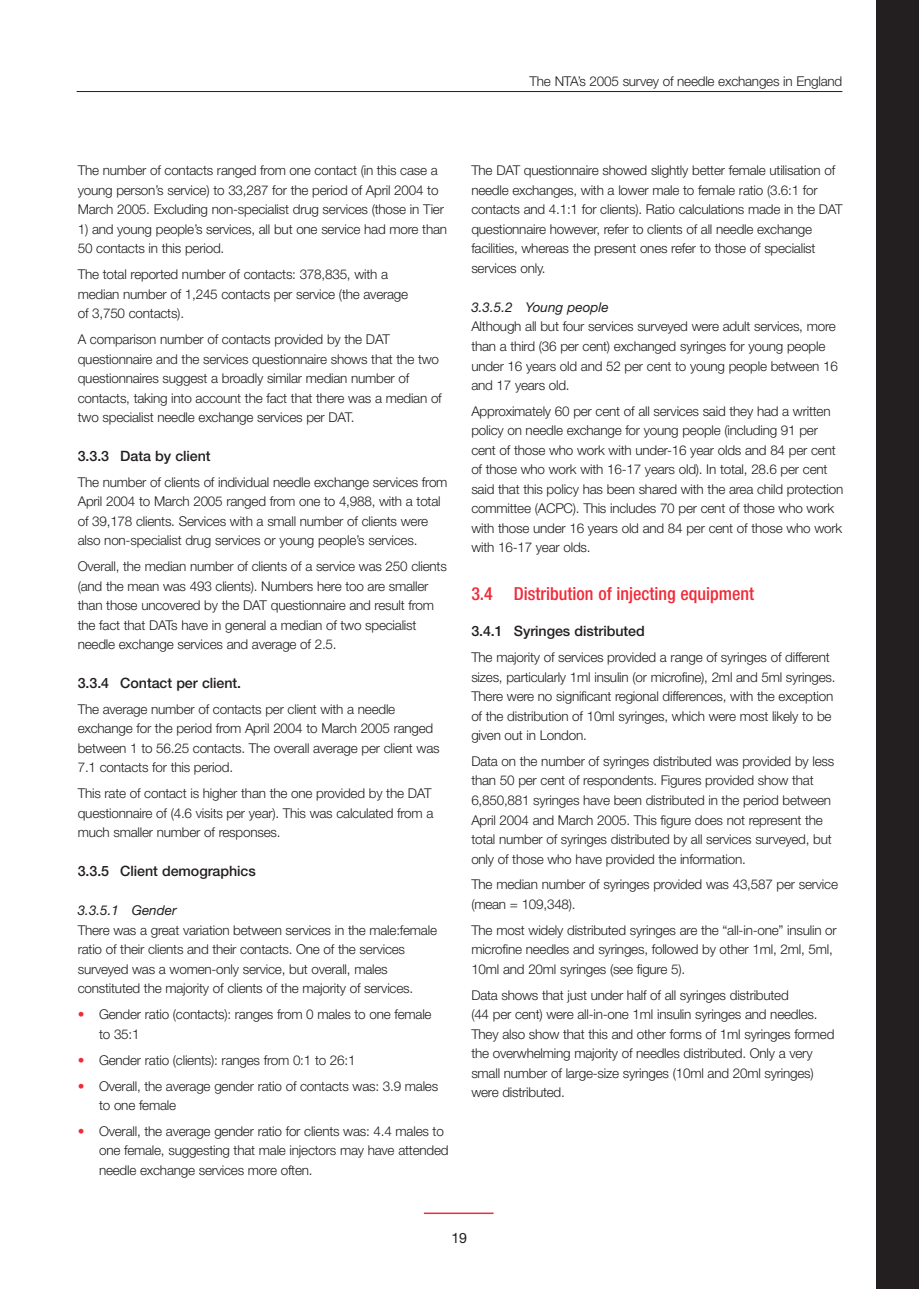
<style>
.page{position:relative;width:919px;height:1289px;background:#fff}
.page>*{position:absolute;margin:0;border:0;box-sizing:border-box;transform-origin:0 0}
.t1{font:500 condensed 18px "Helvetica Neue LT";color:#f12b39}
.t2{font:500 14.25px "Helvetica Neue LT";letter-spacing:-.005em;color:#231f20}
.t3{font:14.25px "Helvetica Neue LT";color:#231f20}
.t4{font:300 13.5px/19.5px "Helvetica Neue LT";letter-spacing:-.015em;color:#231f20}
.t5{font:italic 13.5px "Helvetica Neue LT";color:#231f20}
.s1{color:#f12b39}
</style>
<div class="page">
<hr style="left:424px;top:1212px;width:69px;height:1px;background:#f12b39">
<div style="left:876px;top:0;width:42px;height:1288px;background:#231f20"></div>
<hr style="left:77px;top:91px;width:765px;height:1px;background:#231f20">
<p class="t4" style="left:529px;top:73px;width:314px">The NTA’s 2005 survey of needle exchanges in England</p>
<p class="t4" style="left:78px;top:162px;width:367px">The number of contacts ranged from one contact (in this case a young person’s service) to 33,287 for the period of April 2004 to<br>March 2005. Excluding non-specialist drug services (those in Tier</p>
<p class="t4" style="left:78px;top:221px;width:371px">1) and young people’s services, all but one service had more than<br>50 contacts in this period.</p>
<p class="t4" style="left:78px;top:266px;width:332px">The total reported number of contacts: 378,835, with a median number of 1,245 contacts per service (the average of 3,750 contacts).</p>
<p class="t4" style="left:78px;top:331px;width:365px">A comparison number of contacts provided by the DAT questionnaire and the services questionnaire shows that the two questionnaires suggest a broadly similar median number of contacts, taking into account the fact that there was a median of two specialist needle exchange services per DAT.</p>
<p class="t2" style="left:78px;top:450px;width:134px">3.3.3 Data by client</p>
<p class="t4" style="left:78px;top:473px;width:371px">The number of clients of individual needle exchange services from April 2004 to March 2005 ranged from one to 4,988, with a total of 39,178 clients. Services with a small number of clients were also non-specialist drug services or young people’s services.</p>
<p class="t4" style="left:78px;top:558px;width:370px">Overall, the median number of clients of a service was 250 clients (and the mean was 493 clients). Numbers here too are smaller than those uncovered by the DAT questionnaire and result from the fact that DATs have in general a median of two specialist needle exchange services and average of 2.5.</p>
<p class="t2" style="left:78px;top:677px;width:165px">3.3.4 Contact per client.</p>
<p class="t4" style="left:78px;top:700px;width:363px">The average number of contacts per client with a needle exchange for the period from April 2004 to March 2005 ranged between 1 to 56.25 contacts. The overall average per client was 7.1 contacts for this period.</p>
<p class="t4" style="left:78px;top:785px;width:357px">This rate of contact is higher than the one provided by the DAT questionnaire of (4.6 visits per year). This was calculated from a much smaller number of responses.</p>
<p class="t2" style="left:78px;top:865px;width:179px">3.3.5 Client demographics</p>
<p class="t5" style="left:78px;top:905px;width:100px">3.3.5.1 Gender</p>
<p class="t4" style="left:78px;top:921px;width:361px">There was a great variation between services in the male:female ratio of their clients and their contacts. One of the services surveyed was a women-only service, but overall, males constituted the majority of clients of the majority of services.</p>
<p class="t4" style="left:99px;top:1006px;width:334px;text-indent:-21px"><span class="s1">•</span> Gender ratio (contacts): ranges from 0 males to one female to 35:1</p>
<p class="t4" style="left:78px;top:1051px;width:279px"><span class="s1">•</span> Gender ratio (clients): ranges from 0:1 to 26:1</p>
<p class="t4" style="left:99px;top:1077px;width:340px;text-indent:-21px"><span class="s1">•</span> Overall, the average gender ratio of contacts was: 3.9 males to one female</p>
<p class="t4" style="left:99px;top:1122px;width:351px;text-indent:-21px"><span class="s1">•</span> Overall, the average gender ratio for clients was: 4.4 males to one female, suggesting that male injectors may have attended needle exchange services more often.</p>
<p class="t4" style="left:471px;top:162px;width:373px">The DAT questionnaire showed slightly better female utilisation of needle exchanges, with a lower male to female ratio (3.6:1 for contacts and 4.1:1 for clients). Ratio calculations made in the DAT questionnaire however, refer to clients of all needle exchange facilities, whereas the present ones refer to those of specialist services only.</p>
<p class="t5" style="left:471px;top:302px;width:139px">3.3.5.2 Young people</p>
<p class="t4" style="left:471px;top:318px;width:368px">Although all but four services surveyed were adult services, more than a third (36 per cent) exchanged syringes for young people under 16 years old and 52 per cent to young people between 16 and 17 years old.</p>
<p class="t4" style="left:471px;top:403px;width:373px">Approximately 60 per cent of all services said they had a written policy on needle exchange for young people (including 91 per cent of those who work with under-16 year olds and 84 per cent of those who work with 16-17 years old). In total, 28.6 per cent said that this policy has been shared with the area child protection committee (ACPC). This includes 70 per cent of those who work with those under 16 years old and 84 per cent of those who work with 16-17 year olds.</p>
<h1 class="t1" style="left:471px;top:586px;width:284px">3.4 Distribution of injecting equipment</h1>
<p class="t2" style="left:471px;top:626px;width:175px">3.4.1 Syringes distributed</p>
<p class="t4" style="left:471px;top:649px;width:366px">The majority of services provided a range of syringes of different sizes, particularly 1ml insulin (or microfine), 2ml and 5ml syringes.<br>There were no significant regional differences, with the exception of the distribution of 10ml syringes, which were most likely to be given out in London.</p>
<p class="t4" style="left:471px;top:752px;width:364px">Data on the number of syringes distributed was provided by less than 50 per cent of respondents. Figures provided show that 6,850,881 syringes have been distributed in the period between April 2004 and March 2005. This figure does not represent the total number of syringes distributed by all services surveyed, but only of those who have provided the information.</p>
<p class="t4" style="left:471px;top:876px;width:368px">The median number of syringes provided was 43,587 per service (mean = 109,348).</p>
<p class="t4" style="left:471px;top:921px;width:367px">The most widely distributed syringes are the “all-in-one” insulin or microfine needles and syringes, followed by other 1ml, 2ml, 5ml,<br>10ml and 20ml syringes (see figure 5).</p>
<p class="t4" style="left:471px;top:986px;width:364px">Data shows that just under half of all syringes distributed<br>(44 per cent) were all-in-one 1ml insulin syringes and needles.<br>They also show that this and other forms of 1ml syringes formed the overwhelming majority of needles distributed. Only a very small number of large-size syringes (10ml and 20ml syringes) were distributed.</p>
<p class="t3" style="left:451px;top:1229px;width:17px">19</p>
</div>
